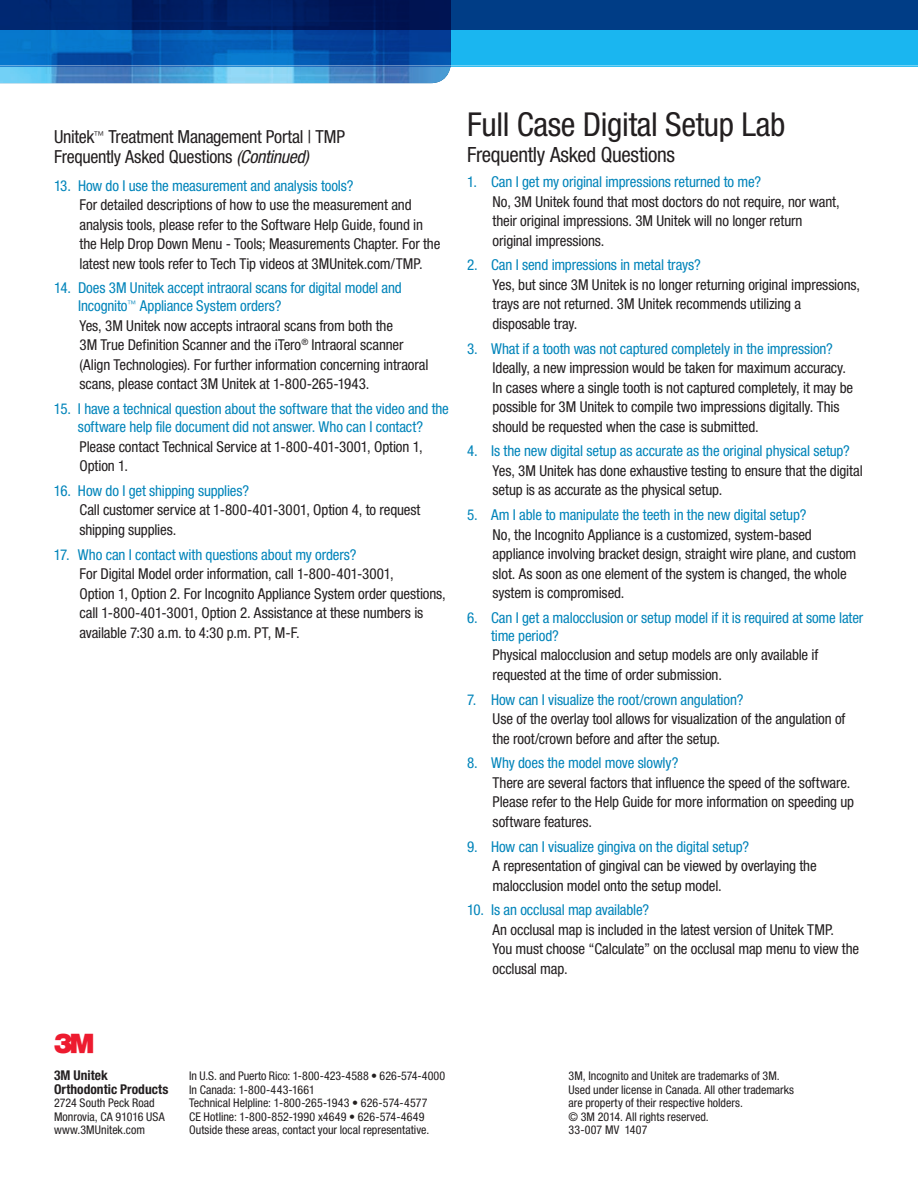
<style>
.page{position:relative;width:918px;height:1188px;background:#fff}
.page>*{position:absolute;margin:0;border:0;box-sizing:border-box;transform-origin:0 0}
.t1{font:condensed 33px "Helvetica Neue LT Std";letter-spacing:-.01em;color:#231f20}
.t2{font:27px "Logo 3 Mv 3 tt";color:#ed1b2f}
.t3{font:condensed 21px "Helvetica Neue LT Std";letter-spacing:-.015em;color:#231f20}
.t4{font:condensed 18px/19.5px "Helvetica Neue LT Std";letter-spacing:-.015em;color:#231f20}
.t5{font:condensed 15px/19.5px "Helvetica Neue LT Std";letter-spacing:-.01em;color:#231f20}
.t6{font:condensed 15px/18px "Helvetica Neue LT Std";letter-spacing:-.01em;color:#0084ba}
.t7{font:700 condensed 13.5px "Helvetica Neue LT Std";color:#231f20}
.t8{font:condensed 12px/13.5px "Helvetica Neue LT Std";color:#231f20}
.s1{font-style:italic}
</style>
<div class="page">
<div style="left:0;top:0;width:918px;height:66px;background:#1ab6f0"></div>
<div style="left:0;top:0;width:918px;height:29px;background:#003d86"></div>
<img style="left:0;top:0;width:451px;height:83px">
<hr style="left:0;top:65px;width:918px;height:1px;background:#fff">
<p class="t4" style="left:54px;top:127px;width:293px">Unitek<sup>™</sup> Treatment Management Portal | TMP<br>Frequently Asked Questions <span class="s1">(Continued)</span></p>
<p class="t6" style="left:54px;top:176px;width:19px">13.</p>
<p class="t6" style="left:78px;top:176px;width:277px">How do I use the measurement and analysis tools?</p>
<p class="t5" style="left:80px;top:195px;width:362px">For detailed descriptions of how to use the measurement and analysis tools, please refer to the Software Help Guide, found in the Help Drop Down Menu - Tools; Measurements Chapter. For the latest new tools refer to Tech Tip videos at 3MUnitek.com/TMP.</p>
<p class="t6" style="left:54px;top:279px;width:18px">14.</p>
<p class="t6" style="left:78px;top:279px;width:325px">Does 3M Unitek accept intraoral scans for digital model and<br>Incognito<sup>™</sup> Appliance System orders?</p>
<p class="t5" style="left:79px;top:316px;width:350px">Yes, 3M Unitek now accepts intraoral scans from both the<br>3M True Definition Scanner and the iTero<sup>®</sup> Intraoral scanner (Align Technologies). For further information concerning intraoral scans, please contact 3M Unitek at 1-800-265-1943.</p>
<p class="t6" style="left:54px;top:400px;width:18px">15.</p>
<p class="t6" style="left:78px;top:400px;width:372px">I have a technical question about the software that the video and the software help file document did not answer. Who can I contact?</p>
<p class="t5" style="left:79px;top:437px;width:345px">Please contact Technical Service at 1-800-401-3001, Option 1,<br>Option 1.</p>
<p class="t6" style="left:54px;top:482px;width:19px">16.</p>
<p class="t6" style="left:78px;top:482px;width:173px">How do I get shipping supplies?</p>
<p class="t5" style="left:79px;top:500px;width:342px">Call customer service at 1-800-401-3001, Option 4, to request shipping supplies.</p>
<p class="t6" style="left:54px;top:545px;width:17px">17.</p>
<p class="t6" style="left:78px;top:545px;width:280px">Who can I contact with questions about my orders?</p>
<p class="t5" style="left:79px;top:564px;width:368px">For Digital Model order information, call 1-800-401-3001,<br>Option 1, Option 2. For Incognito Appliance System order questions, call 1-800-401-3001, Option 2. Assistance at these numbers is available 7:30 a.m. to 4:30 p.m. PT, M-F.</p>
<h2 class="t1" style="left:467px;top:105px;width:320px">Full Case Digital Setup Lab</h2>
<h3 class="t3" style="left:467px;top:143px;width:209px">Frequently Asked Questions</h3>
<p class="t6" style="left:467px;top:173px;width:11px">1.</p>
<p class="t6" style="left:491px;top:173px;width:271px">Can I get my original impressions returned to me?</p>
<p class="t5" style="left:493px;top:191px;width:349px">No, 3M Unitek found that most doctors do not require, nor want, their original impressions. 3M Unitek will no longer return original impressions.</p>
<p class="t6" style="left:467px;top:256px;width:12px">2.</p>
<p class="t6" style="left:491px;top:256px;width:211px">Can I send impressions in metal trays?</p>
<p class="t5" style="left:493px;top:275px;width:369px">Yes, but since 3M Unitek is no longer returning original impressions, trays are not returned. 3M Unitek recommends utilizing a disposable tray.</p>
<p class="t6" style="left:467px;top:339px;width:12px">3.</p>
<p class="t6" style="left:491px;top:339px;width:343px">What if a tooth was not captured completely in the impression?</p>
<p class="t5" style="left:493px;top:358px;width:362px">Ideally, a new impression would be taken for maximum accuracy.<br>In cases where a single tooth is not captured completely, it may be possible for 3M Unitek to compile two impressions digitally. This should be requested when the case is submitted.</p>
<p class="t6" style="left:467px;top:442px;width:12px">4.</p>
<p class="t6" style="left:491px;top:442px;width:360px">Is the new digital setup as accurate as the original physical setup?</p>
<p class="t5" style="left:493px;top:461px;width:372px">Yes, 3M Unitek has done exhaustive testing to ensure that the digital setup is as accurate as the physical setup.</p>
<p class="t6" style="left:467px;top:506px;width:12px">5.</p>
<p class="t6" style="left:491px;top:506px;width:317px">Am I able to manipulate the teeth in the new digital setup?</p>
<p class="t5" style="left:493px;top:524px;width:365px">No, the Incognito Appliance is a customized, system-based appliance involving bracket design, straight wire plane, and custom slot. As soon as one element of the system is changed, the whole system is compromised.</p>
<p class="t6" style="left:467px;top:608px;width:12px">6.</p>
<p class="t6" style="left:491px;top:608px;width:374px">Can I get a malocclusion or setup model if it is required at some later time period?</p>
<p class="t5" style="left:493px;top:645px;width:327px">Physical malocclusion and setup models are only available if requested at the time of order submission.</p>
<p class="t6" style="left:467px;top:690px;width:11px">7.</p>
<p class="t6" style="left:491px;top:690px;width:254px">How can I visualize the root/crown angulation?</p>
<p class="t5" style="left:493px;top:709px;width:354px">Use of the overlay tool allows for visualization of the angulation of the root/crown before and after the setup.</p>
<p class="t6" style="left:467px;top:754px;width:12px">8.</p>
<p class="t6" style="left:491px;top:754px;width:189px">Why does the model move slowly?</p>
<p class="t5" style="left:493px;top:773px;width:363px">There are several factors that influence the speed of the software.<br>Please refer to the Help Guide for more information on speeding up software features.</p>
<p class="t6" style="left:467px;top:837px;width:12px">9.</p>
<p class="t6" style="left:491px;top:837px;width:259px">How can I visualize gingiva on the digital setup?</p>
<p class="t5" style="left:493px;top:856px;width:326px">A representation of gingival can be viewed by overlaying the malocclusion model onto the setup model.</p>
<p class="t6" style="left:467px;top:901px;width:19px">10.</p>
<p class="t6" style="left:491px;top:901px;width:159px">Is an occlusal map available?</p>
<p class="t5" style="left:493px;top:920px;width:368px">An occlusal map is included in the latest version of Unitek TMP.<br>You must choose “Calculate” on the occlusal map menu to view the occlusal map.</p>
<h2 class="t2" style="left:54px;top:1028px;width:41px">3</h2>
<p class="t7" style="left:54px;top:1067px;width:55px">3M Unitek</p>
<p class="t7" style="left:54px;top:1081px;width:116px">Orthodontic Products</p>
<p class="t8" style="left:54px;top:1096px;width:102px">2724 South Peck Road</p>
<p class="t8" style="left:54px;top:1109px;width:112px">Monrovia, CA 91016 USA</p>
<p class="t8" style="left:54px;top:1123px;width:93px">www.3MUnitek.com</p>
<p class="t8" style="left:189px;top:1069px;width:258px">In U.S. and Puerto Rico: 1-800-423-4588 • 626-574-4000</p>
<p class="t8" style="left:189px;top:1082px;width:127px">In Canada: 1-800-443-1661</p>
<p class="t8" style="left:189px;top:1096px;width:240px">Technical Helpline: 1-800-265-1943 • 626-574-4577</p>
<p class="t8" style="left:189px;top:1109px;width:237px">CE Hotline: 1-800-852-1990 x4649 • 626-574-4649</p>
<p class="t8" style="left:189px;top:1123px;width:242px">Outside these areas, contact your local representative.</p>
<p class="t8" style="left:568px;top:1069px;width:213px">3M, Incognito and Unitek are trademarks of 3M.</p>
<p class="t8" style="left:568px;top:1082px;width:227px">Used under license in Canada. All other trademarks are property of their respective holders.</p>
<p class="t8" style="left:568px;top:1109px;width:142px">© 3M 2014. All rights reserved.</p>
<p class="t8" style="left:568px;top:1123px;width:80px">33-007 MV 1407</p>
</div>
